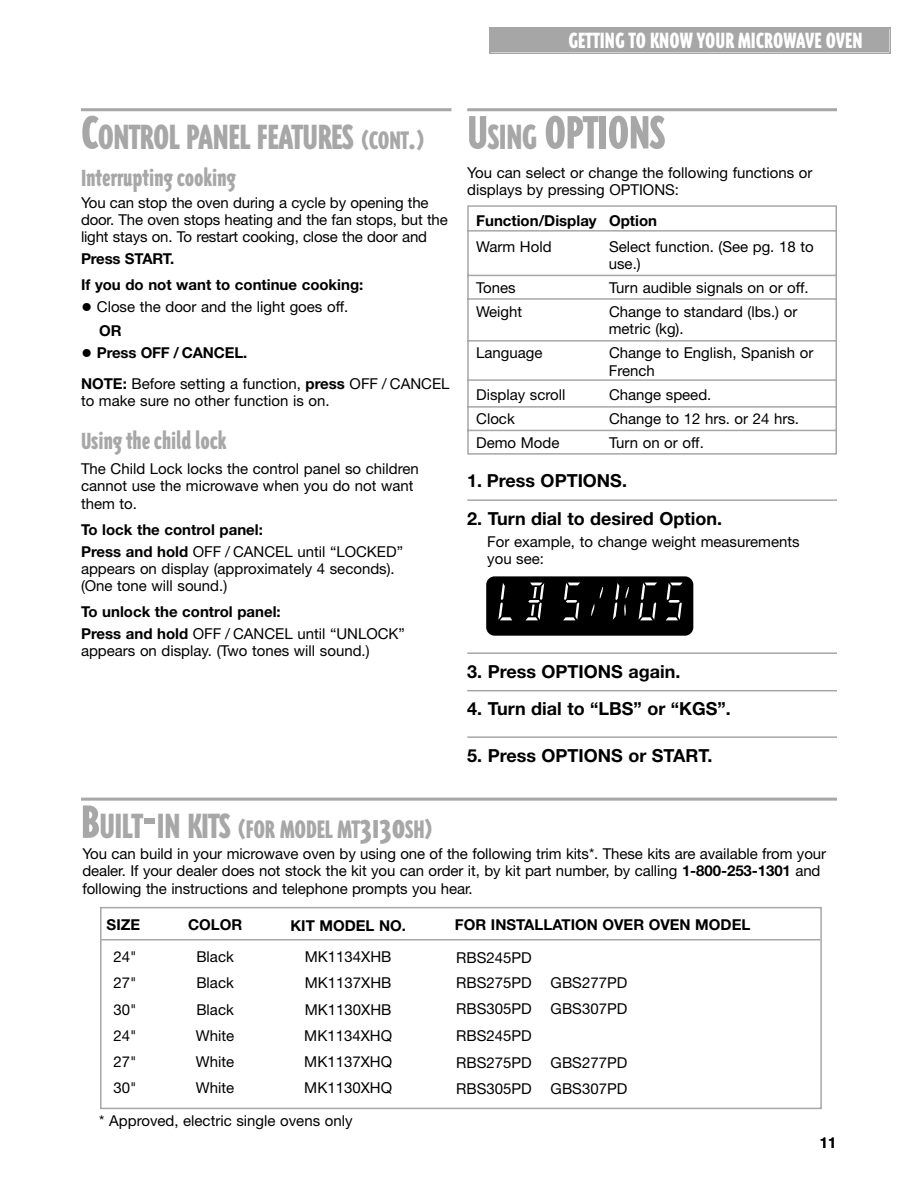
<style>
.page{position:relative;width:918px;height:1188px;background:#fff}
.page>*{position:absolute;margin:0;border:0;box-sizing:border-box;transform-origin:0 0}
.t1{font:900 54px "Triplex Cond";letter-spacing:-.01em;color:#a7a7a7}
.t2{font:900 40.5px "Triplex Cond";letter-spacing:-.01em;color:#a7a7a7}
.t3{font:900 29.25px "Triplex Cond";letter-spacing:-.01em;color:#a7a7a7}
.t4{font:900 27px "Triplex Cond";letter-spacing:-.005em;color:#a7a7a7}
.t5{font:900 25.5px "Triplex Cond";letter-spacing:.005em;color:#fff}
.t6{font:700 18px "Helvetica Neue";color:#000}
.t7{font:15px/26.2px "Helvetica Neue";color:#000}
.t8{font:700 15px/21.8px "Helvetica Neue";color:#000}
.t9{font:500 15px "Helvetica Neue";color:#000}
.s1{font-size:54px}
.s2{font-size:28.5px}
.s3{font-size:29.25px}
.s4{font-size:39px}
.s5{font-weight:700;font-size:22.5px}
.s6{font-weight:700}
.s7{font-weight:400}
.s8{font-size:40.5px}
</style>
<div class="page">
<div style="left:100px;top:907px;width:722px;height:202px;border:2px solid #a7a7a7"></div>
<div style="left:490px;top:28px;width:400px;height:24px;background:#a6a6a6"></div>
<div style="left:489px;top:27px;width:402px;height:27px;border:2px solid #a6a6a6"></div>
<hr style="left:467px;top:108px;width:370px;height:3px;background:#a7a7a7">
<hr style="left:467px;top:499px;width:370px;height:2px;background:#a7a7a7">
<hr style="left:467px;top:652px;width:370px;height:2px;background:#a7a7a7">
<hr style="left:467px;top:690px;width:370px;height:1px;background:#a7a7a7">
<hr style="left:467px;top:736px;width:370px;height:2px;background:#a7a7a7">
<hr style="left:81px;top:108px;width:371px;height:3px;background:#a7a7a7">
<div style="left:486px;top:576px;width:207px;height:60px;background:#000;border-radius:8px"></div>
<svg style="left:666px;top:583px;width:17px;height:37px"></svg>
<svg style="left:639px;top:583px;width:18px;height:37px"></svg>
<svg style="left:613px;top:583px;width:16px;height:37px"></svg>
<svg style="left:600px;top:587px;width:3px;height:11px"></svg>
<svg style="left:591px;top:605px;width:4px;height:11px"></svg>
<svg style="left:563px;top:583px;width:17px;height:37px"></svg>
<svg style="left:526px;top:583px;width:18px;height:37px"></svg>
<svg style="left:498px;top:583px;width:14px;height:37px"></svg>
<hr style="left:101px;top:939px;width:719px;height:1px;background:#a7a7a7">
<hr style="left:81px;top:798px;width:756px;height:3px;background:#a7a7a7">
<svg style="left:467px;top:205px;width:370px;height:250px"></svg>
<h3 class="t5" style="left:568px;top:29px;width:296px">GETTING TO KNOW YOUR MICROWAVE OVEN</h3>
<h2 class="t2" style="left:81px;top:118px;width:345px"><span class="s1">C</span>ONTROL PANEL FEATURES <span class="s2">(</span><span class="s3">CONT</span><span class="s4">.</span><span class="s2">)</span></h2>
<h3 class="t4" style="left:81px;top:166px;width:157px">Interrupting cooking</h3>
<p class="t7" style="left:81px;top:195px;width:368px;line-height:17.2px">You can stop the oven during a cycle by opening the door. The oven stops heating and the fan stops, but the light stays on. To restart cooking, close the door and</p>
<p class="t8" style="left:81px;top:247px;width:284px;line-height:26.2px">Press START.<br>If you do not want to continue cooking:</p>
<p class="t7" style="left:99px;top:296px;width:251px;line-height:24px;text-indent:-18px"><span class="s5">•</span> Close the door and the light goes off.<br><span class="s6">OR</span></p>
<p class="t7" style="left:81px;top:339px;width:370px;line-height:30.8px"><span class="s5">•</span> <span class="s6">Press OFF / CANCEL.<br>NOTE:</span> Before setting a function, <span class="s6">press</span> OFF / CANCEL</p>
<p class="t7" style="left:81px;top:389px;width:250px">to make sure no other function is on.</p>
<h3 class="t4" style="left:81px;top:429px;width:147px">Using the child lock</h3>
<p class="t7" style="left:81px;top:462px;width:339px;line-height:17.2px">The Child Lock locks the control panel so children cannot use the microwave when you do not want them to.</p>
<p class="t8" style="left:81px;top:520px;width:324px">To lock the control panel:<br>Press and hold <span class="s7">OFF / CANCEL until “LOCKED”</span></p>
<p class="t7" style="left:81px;top:561px;width:315px;line-height:17.2px">appears on display (approximately 4 seconds). (One tone will sound.)</p>
<p class="t8" style="left:81px;top:602px;width:326px">To unlock the control panel:<br>Press and hold <span class="s7">OFF / CANCEL until “UNLOCK”</span></p>
<p class="t7" style="left:81px;top:639px;width:290px">appears on display. (Two tones will sound.)</p>
<h3 class="t3" style="left:81px;top:816px;width:353px"><span class="s1">B</span><span class="s8">UILT</span><span class="s1">-</span><span class="s8">IN KITS</span> <span class="s2">(</span>FOR MODEL MT<span class="s4">3130</span>SH<span class="s2">)</span></h3>
<h1 class="t1" style="left:467px;top:108px;width:200px">U<span class="s8">SING</span> OPTIONS</h1>
<p class="t7" style="left:467px;top:165px;width:347px;line-height:17.2px">You can select or change the following functions or displays by pressing OPTIONS:</p>
<p class="t8" style="left:476px;top:211px;width:182px">Function/Display Option</p>
<p class="t7" style="left:476px;top:235px;width:77px">Warm Hold</p>
<p class="t7" style="left:609px;top:239px;width:206px;line-height:17.2px">Select function. (See pg. 18 to use.)</p>
<p class="t7" style="left:476px;top:276px;width:41px">Tones</p>
<p class="t7" style="left:609px;top:276px;width:201px">Turn audible signals on or off.</p>
<p class="t7" style="left:476px;top:300px;width:48px">Weight</p>
<p class="t7" style="left:609px;top:305px;width:190px;line-height:17.2px">Change to standard (lbs.) or metric (kg).</p>
<p class="t7" style="left:476px;top:341px;width:68px">Language</p>
<p class="t7" style="left:609px;top:346px;width:206px;line-height:17.2px">Change to English, Spanish or<br>French</p>
<p class="t7" style="left:476px;top:383px;width:91px">Display scroll</p>
<p class="t7" style="left:609px;top:383px;width:104px">Change speed.</p>
<p class="t7" style="left:476px;top:407px;width:40px">Clock</p>
<p class="t7" style="left:609px;top:407px;width:192px">Change to 12 hrs. or 24 hrs.</p>
<p class="t7" style="left:476px;top:431px;width:85px">Demo Mode</p>
<p class="t7" style="left:609px;top:431px;width:96px">Turn on or off.</p>
<p class="t6" style="left:467px;top:475px;width:161px">1. Press OPTIONS.</p>
<p class="t6" style="left:467px;top:512px;width:256px">2. Turn dial to desired Option.</p>
<p class="t7" style="left:487px;top:534px;width:314px;line-height:17.2px">For example, to change weight measurements you see:</p>
<p class="t6" style="left:467px;top:665px;width:215px">3. Press OPTIONS again.</p>
<p class="t6" style="left:467px;top:703px;width:265px">4. Turn dial to “LBS” or “KGS”.</p>
<p class="t6" style="left:467px;top:749px;width:247px">5. Press OPTIONS or START.</p>
<p class="t7" style="left:82px;top:847px;width:745px;line-height:17.2px">You can build in your microwave oven by using one of the following trim kits*. These kits are available from your dealer. If your dealer does not stock the kit you can order it, by kit part number, by calling <span class="s6">1-800-253-1301</span> and following the instructions and telephone prompts you hear.</p>
<p class="t8" style="left:107px;top:915px;width:35px">SIZE</p>
<p class="t7" style="left:113px;top:945px;width:25px;text-align:justify">24" 27" 30" 24" 27" 30"</p>
<p class="t8" style="left:188px;top:915px;width:56px">COLOR</p>
<p class="t7" style="left:196px;top:945px;width:40px;text-align:justify">Black Black Black White White White</p>
<p class="t8" style="left:455px;top:915px;width:297px">FOR INSTALLATION OVER OVEN MODEL</p>
<p class="t7" style="left:456px;top:946px;width:77px;line-height:25.5px">RBS245PD<br>RBS275PD</p>
<p class="t8" style="left:290px;top:917px;width:117px">KIT MODEL NO.</p>
<p class="t7" style="left:304px;top:945px;width:89px;text-align:justify">MK1134XHB MK1137XHB MK1130XHB MK1134XHQ MK1137XHQ MK1130XHQ</p>
<p class="t7" style="left:551px;top:971px;width:78px">GBS277PD</p>
<p class="t7" style="left:456px;top:997px;width:77px">RBS305PD</p>
<p class="t7" style="left:551px;top:997px;width:78px">GBS307PD</p>
<p class="t7" style="left:456px;top:1024px;width:77px">RBS245PD<br>RBS275PD</p>
<p class="t7" style="left:551px;top:1051px;width:78px">GBS277PD</p>
<p class="t7" style="left:456px;top:1077px;width:77px">RBS305PD</p>
<p class="t7" style="left:551px;top:1077px;width:78px">GBS307PD</p>
<p class="t7" style="left:99px;top:1110px;width:255px">* Approved, electric single ovens only</p>
<p class="t9" style="left:820px;top:1138px;width:18px">11</p>
</div>
